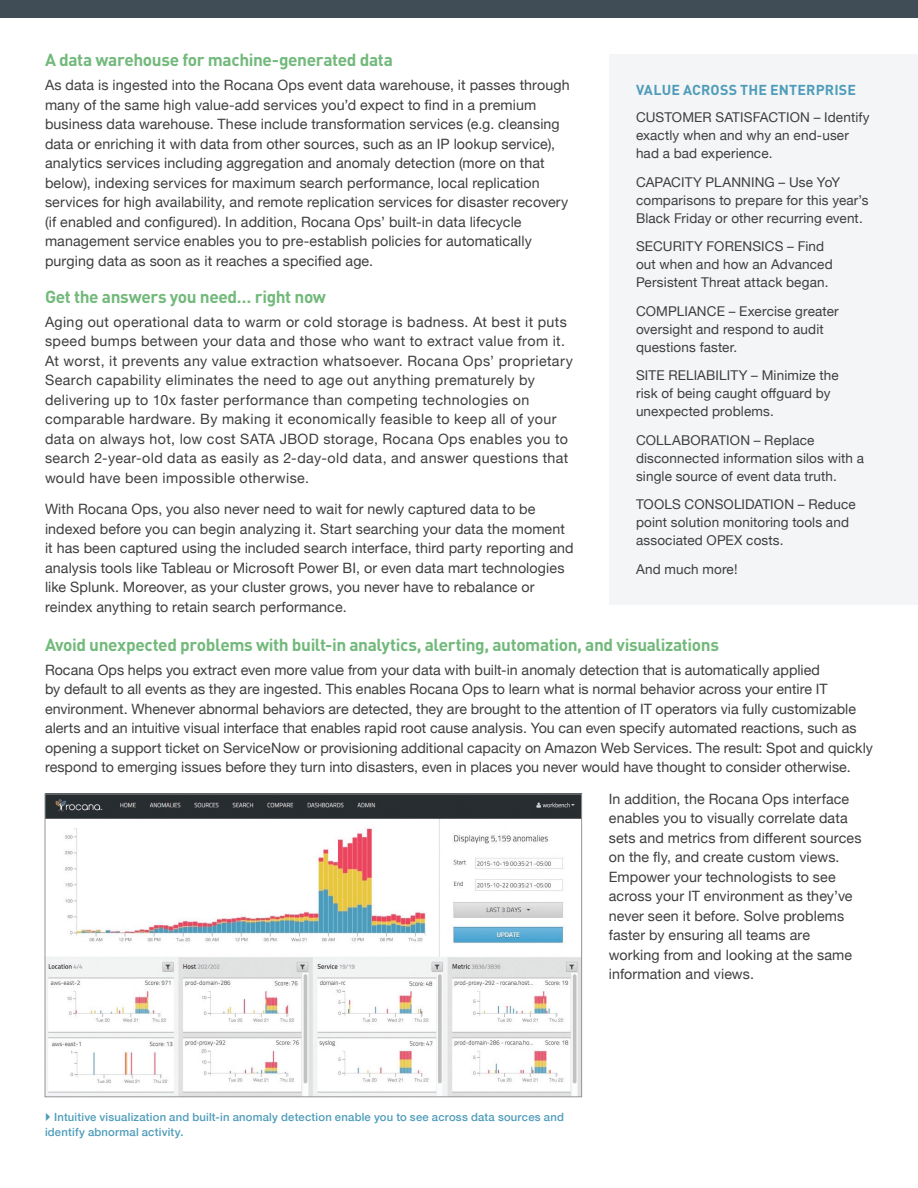
<style>
.page{position:relative;width:918px;height:1188px;background:#fff}
.page>*{position:absolute;margin:0;border:0;box-sizing:border-box;transform-origin:0 0}
.Head_2{font:700 17.25px "DIN Pro";letter-spacing:-.025em;color:#72b97b}
.t1{font:14.25px/19.5px "Helvetica Neue";letter-spacing:.01em;color:#3e3e3f}
.t2{font:14.25px/19.5px "Helvetica Neue";letter-spacing:.03em;color:#3e3e3f}
.Head_1_-_Sidebar{font:700 14.25px "DIN Pro";letter-spacing:.01em;color:#4e9cba}
.Sidebar{font:13.5px/18px "Helvetica Neue";letter-spacing:.01em;color:#3e3e3f}
.t3{font:500 11.25px/15.8px "Helvetica Neue";letter-spacing:.02em;color:#4e9cba}
</style>
<div class="page">
<div style="left:609px;top:54px;width:309px;height:551px;background:#f4f5f6"></div>
<div style="left:0;top:0;width:918px;height:18px;background:#404d56"></div>
<img style="left:47px;top:796px;width:533px;height:299px">
<div style="left:45px;top:794px;width:537px;height:303px;border:1px solid #939598"></div>
<p class="Head_2" style="left:45px;top:46px;width:349px">A data warehouse for machine-generated data</p>
<p class="t1" style="left:45px;top:76px;width:526px">As data is ingested into the Rocana Ops event data warehouse, it passes through many of the same high value-add services you’d expect to find in a premium business data warehouse. These include transformation services (e.g. cleansing data or enriching it with data from other sources, such as an IP lookup service), analytics services including aggregation and anomaly detection (more on that below), indexing services for maximum search performance, local replication services for high availability, and remote replication services for disaster recovery (if enabled and configured). In addition, Rocana Ops’ built-in data lifecycle management service enables you to pre-establish policies for automatically purging data as soon as it reaches a specified age.</p>
<p class="Head_2" style="left:45px;top:282px;width:283px">Get the answers you need… right now</p>
<p class="t2" style="left:45px;top:313px;width:529px">Aging out operational data to warm or cold storage is badness. At best it puts speed bumps between your data and those who want to extract value from it.<br>At worst, it prevents any value extraction whatsoever. Rocana Ops’ proprietary Search capability eliminates the need to age out anything prematurely by delivering up to 10x faster performance than competing technologies on comparable hardware. By making it economically feasible to keep all of your data on always hot, low cost SATA JBOD storage, Rocana Ops enables you to search 2-year-old data as easily as 2-day-old data, and answer questions that would have been impossible otherwise.</p>
<p class="t1" style="left:45px;top:500px;width:530px">With Rocana Ops, you also never need to wait for newly captured data to be indexed before you can begin analyzing it. Start searching your data the moment it has been captured using the included search interface, third party reporting and analysis tools like Tableau or Microsoft Power BI, or even data mart technologies like Splunk. Moreover, as your cluster grows, you never have to rebalance or reindex anything to retain search performance.</p>
<p class="Head_1_-_Sidebar" style="left:636px;top:78px;width:221px">VALUE ACROSS THE ENTERPRISE</p>
<p class="Sidebar" style="left:636px;top:109px;width:235px">CUSTOMER SATISFACTION – Identify exactly when and why an end-user had a bad experience.</p>
<p class="Sidebar" style="left:636px;top:174px;width:234px">CAPACITY PLANNING – Use YoY comparisons to prepare for this year’s<br>Black Friday or other recurring event.</p>
<p class="Sidebar" style="left:636px;top:238px;width:198px">SECURITY FORENSICS – Find out when and how an Advanced<br>Persistent Threat attack began.</p>
<p class="Sidebar" style="left:636px;top:303px;width:204px">COMPLIANCE – Exercise greater oversight and respond to audit questions faster.</p>
<p class="Sidebar" style="left:636px;top:367px;width:204px">SITE RELIABILITY – Minimize the risk of being caught offguard by unexpected problems.</p>
<p class="Sidebar" style="left:636px;top:432px;width:230px">COLLABORATION – Replace disconnected information silos with a single source of event data truth.</p>
<p class="Sidebar" style="left:636px;top:496px;width:221px">TOOLS CONSOLIDATION – Reduce point solution monitoring tools and associated OPEX costs.</p>
<p class="Sidebar" style="left:636px;top:561px;width:103px">And much more!</p>
<p class="Head_2" style="left:45px;top:630px;width:676px">Avoid unexpected problems with built-in analytics, alerting, automation, and visualizations</p>
<p class="t1" style="left:45px;top:661px;width:829px">Rocana Ops helps you extract even more value from your data with built-in anomaly detection that is automatically applied<br>by default to all events as they are ingested. This enables Rocana Ops to learn what is normal behavior across your entire IT environment. Whenever abnormal behaviors are detected, they are brought to the attention of IT operators via fully customizable alerts and an intuitive visual interface that enables rapid root cause analysis. You can even specify automated reactions, such as opening a support ticket on ServiceNow or provisioning additional capacity on Amazon Web Services. The result: Spot and quickly respond to emerging issues before they turn into disasters, even in places you never would have thought to consider otherwise.</p>
<p class="t1" style="left:609px;top:790px;width:254px">In addition, the Rocana Ops interface enables you to visually correlate data sets and metrics from different sources on the fly, and create custom views.<br>Empower your technologists to see across your IT environment as they’ve never seen it before. Solve problems faster by ensuring all teams are working from and looking at the same information and views.</p>
<p class="t3" style="left:45px;top:1108px;width:520px;text-indent:9px">Intuitive visualization and built-in anomaly detection enable you to see across data sources and identify abnormal activity.</p>
</div>
